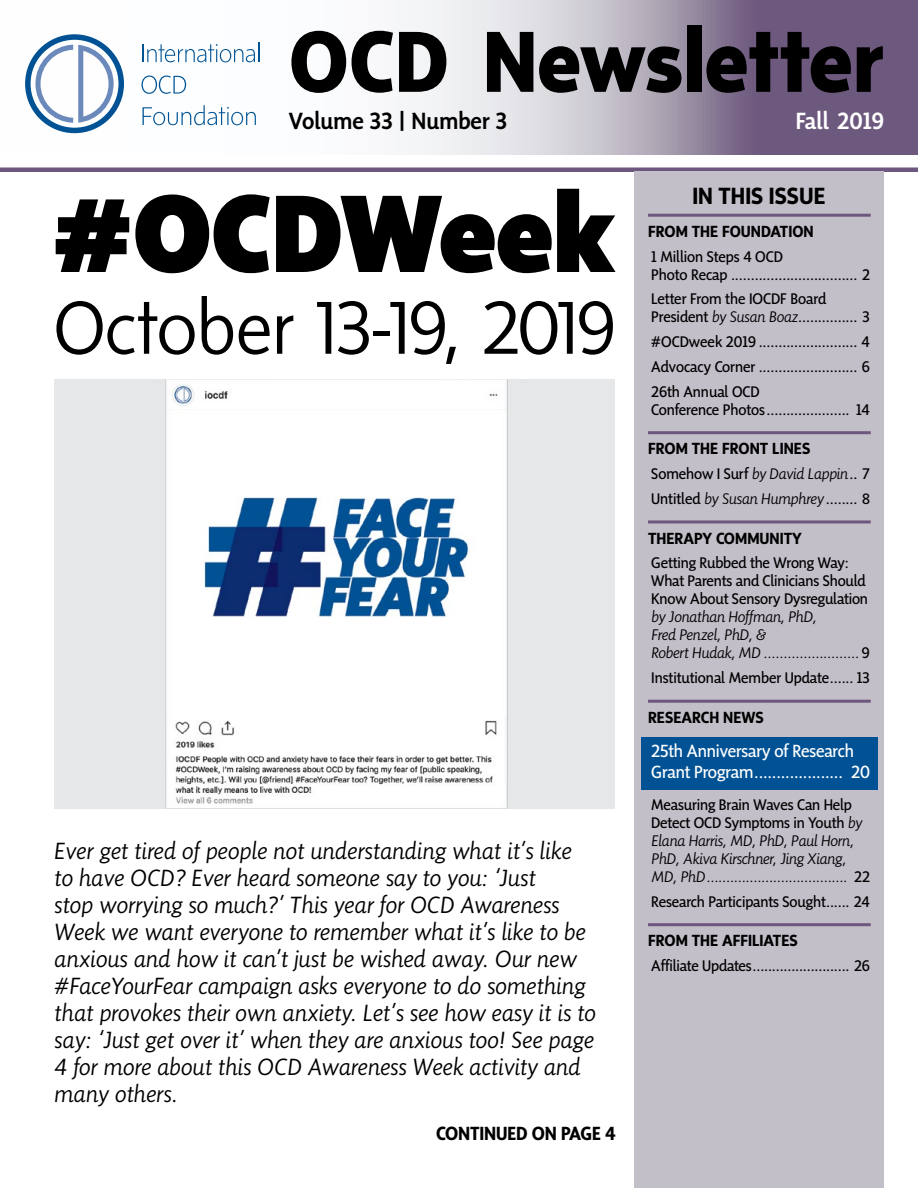
<style>
.page{position:relative;width:918px;height:1188px;background:#fff}
.page>*{position:absolute;margin:0;border:0;box-sizing:border-box;transform-origin:0 0}
.t1{font:900 112.5px "Sense";letter-spacing:-.005em;color:#000}
.t2{font:800 88.5px "Sense";color:#000}
.t3{font:300 76.5px "Sense";letter-spacing:-.03em;color:#000}
.t4{font:italic 300 24px/27px "Sensibility";letter-spacing:.01em;color:#000}
.t5{font:500 24px "Sensibility";color:#000}
.t6{font:700 24px "Sense";color:#000}
.t7{font:500 24px "Sensibility";color:#fff}
.t8{font:700 19.5px "Sensibility";letter-spacing:-.01em;color:#000}
.t9{font:18px/21px "Sensibility";letter-spacing:-.01em;color:#fff}
.t10{font:700 16.5px "Sense";color:#000}
.t11{font:15.75px/18px "Sensibility";letter-spacing:-.01em;color:#000}
.t12{font:italic 300 15.75px/18px "Sensibility";letter-spacing:-.01em;color:#000}
.s1{font-weight:300;font-style:italic}
.s2{font-weight:400;font-style:normal}
</style>
<div class="page">
<svg style="left:71px;top:0;width:847px;height:155px"></svg>
<div style="left:0;top:167px;width:918px;height:5px;background:#6d577e"></div>
<div style="left:634px;top:172px;width:250px;height:1016px;background:#c3bfc9"></div>
<hr style="left:648px;top:214px;width:223px;height:3px;background:#6d577e">
<hr style="left:648px;top:431px;width:223px;height:3px;background:#6d577e">
<hr style="left:648px;top:520px;width:223px;height:3px;background:#6d577e">
<hr style="left:648px;top:700px;width:223px;height:3px;background:#6d577e">
<div style="left:641px;top:737px;width:237px;height:52px;background:#005295"></div>
<hr style="left:648px;top:923px;width:223px;height:3px;background:#6d577e">
<div style="left:54px;top:379px;width:561px;height:430px;background:#e6e7e8"></div>
<img style="left:165px;top:379px;width:343px;height:430px">
<svg style="left:25px;top:34px;width:99px;height:99px"></svg>
<svg style="left:142px;top:44px;width:113px;height:18px"></svg>
<hr style="left:258px;top:42px;width:2px;height:20px;background:#005393">
<svg style="left:141px;top:76px;width:45px;height:18px"></svg>
<svg style="left:143px;top:105px;width:113px;height:20px"></svg>
<h2 class="t2" style="left:289px;top:11px;width:597px">OCD Newsletter</h2>
<h3 class="t5" style="left:289px;top:107px;width:220px">Volume 33 | Number 3</h3>
<h3 class="t7" style="left:796px;top:107px;width:90px">Fall 2019</h3>
<h1 class="t1" style="left:54px;top:170px;width:563px">#OCDWeek</h1>
<h3 class="t3" style="left:54px;top:284px;width:563px">October 13-19, 2019</h3>
<p class="t4" style="left:54px;top:836px;width:543px">Ever get tired of people not understanding what it’s like to have OCD? Ever heard someone say to you: ‘Just<br>stop worrying so much?’ This year for OCD Awareness Week we want everyone to remember what it’s like to be anxious and how it can’t just be wished away. Our new #FaceYourFear campaign asks everyone to do something that provokes their own anxiety. Let’s see how easy it is to say: ‘Just get over it’ when they are anxious too! See page 4 for more about this OCD Awareness Week activity and many others.</p>
<p class="t8" style="left:436px;top:1123px;width:181px">CONTINUED ON PAGE 4</p>
<h3 class="t6" style="left:692px;top:182px;width:135px">IN THIS ISSUE</h3>
<p class="t10" style="left:648px;top:222px;width:167px">FROM THE FOUNDATION</p>
<p class="t11" style="left:651px;top:247px;width:220px">1 Million Steps 4 OCD<br>Photo Recap ................................ 2</p>
<p class="t11" style="left:651px;top:290px;width:220px">Letter From the IOCDF Board<br>President <span class="s1">by Susan Boaz</span>............... 3</p>
<p class="t11" style="left:651px;top:329px;width:220px;line-height:24.8px;text-align:justify">#OCDweek 2019 ......................... 4<br>Advocacy Corner ......................... 6<br>26th Annual OCD</p>
<p class="t11" style="left:651px;top:400px;width:220px">Conference Photos..................... 14</p>
<p class="t10" style="left:648px;top:439px;width:164px">FROM THE FRONT LINES</p>
<p class="t11" style="left:651px;top:461px;width:220px;line-height:24.8px">Somehow I Surf <span class="s1">by David Lappin</span>.. 7<br>Untitled <span class="s1">by Susan Humphrey</span> ........ 8</p>
<p class="t10" style="left:648px;top:529px;width:155px">THERAPY COMMUNITY</p>
<p class="t11" style="left:651px;top:554px;width:218px">Getting Rubbed the Wrong Way:<br>What Parents and Clinicians Should<br>Know About Sensory Dysregulation</p>
<p class="t12" style="left:651px;top:608px;width:220px">by Jonathan Hoffman, PhD,<br>Fred Penzel, PhD, &amp;<br>Robert Hudak, MD ........................ <span class="s2">9</span></p>
<p class="t11" style="left:651px;top:668px;width:220px">Institutional Member Update...... 13</p>
<p class="t10" style="left:648px;top:708px;width:117px">RESEARCH NEWS</p>
<p class="t9" style="left:651px;top:740px;width:220px">25th Anniversary of Research<br>Grant Program.................... 20</p>
<p class="t12" style="left:651px;top:795px;width:220px"><span class="s2">Measuring Brain Waves Can Help Detect OCD Symptoms in Youth</span> by Elana Harris, MD, PhD, Paul Horn, PhD, Akiva Kirschner, Jing Xiang, MD, PhD.................................... <span class="s2">22</span></p>
<p class="t11" style="left:651px;top:892px;width:220px">Research Participants Sought...... 24</p>
<p class="t10" style="left:648px;top:931px;width:151px">FROM THE AFFILIATES</p>
<p class="t11" style="left:651px;top:956px;width:220px">Affiliate Updates......................... 26</p>
</div>
